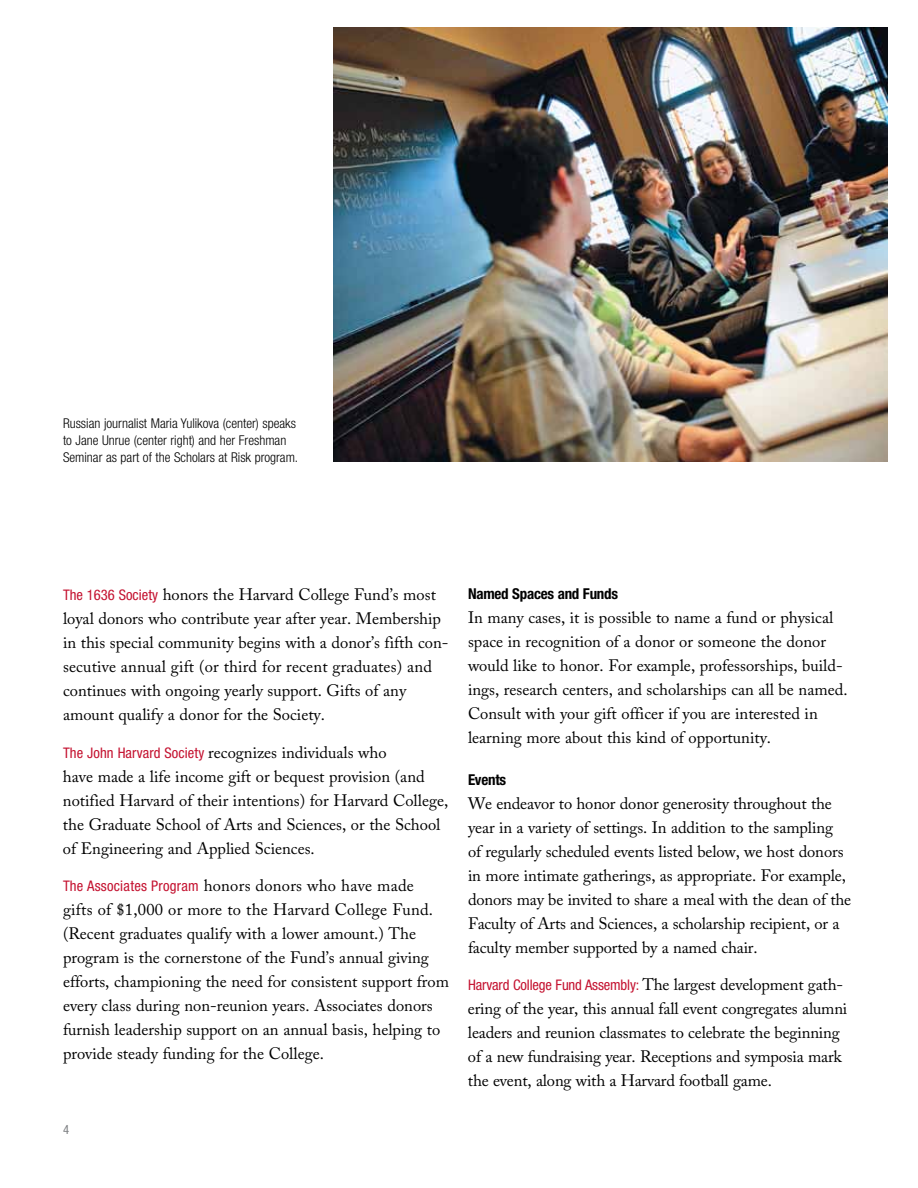
<style>
.page{position:relative;width:918px;height:1188px;background:#fff}
.page>*{position:absolute;margin:0;border:0;box-sizing:border-box;transform-origin:0 0}
.t1{font:16.5px/24px "Adobe Caslon Pro";color:#000}
.t2{font:700 condensed 15px "Helvetica Neue LT Std";letter-spacing:-.015em;color:#000}
.t3{font:condensed 14.7px "Helvetica Neue LT Std";letter-spacing:-.01em;color:#c41230}
.t4{font:300 condensed 13.5px/17.2px "Helvetica Neue LT Std";color:#000}
.t5{font:condensed 12.75px "Helvetica Neue LT Std";color:#808285}
.s1{font-family:"Helvetica Neue LT Std";font-stretch:condensed;font-size:14.7px;color:#c41230}
.s2{font-family:"Adobe Caslon Pro";font-stretch:normal;font-size:16.5px;color:#000}
</style>
<div class="page">
<img style="left:333px;top:27px;width:555px;height:435px">
<p class="t4" style="left:63px;top:414px;width:237px">Russian journalist Maria Yulikova (center) speaks to Jane Unrue (center right) and her Freshman<br>Seminar as part of the Scholars at Risk program.</p>
<p class="t1" style="left:63px;top:582px;width:387px"><span class="s1">The 1636 Society</span> honors the Harvard College Fund’s most loyal donors who contribute year after year. Membership in this special community begins with a donor’s fifth con&shy;secutive annual gift (or third for recent graduates) and continues with ongoing yearly support. Gifts of any amount qualify a donor for the Society.</p>
<p class="t1" style="left:63px;top:740px;width:387px"><span class="s1">The John Harvard Society</span> recognizes individuals who<br>have made a life income gift or bequest provision (and notified Harvard of their intentions) for Harvard College, the Graduate School of Arts and Sciences, or the School of Engineering and Applied Sciences.</p>
<p class="t1" style="left:63px;top:873px;width:388px"><span class="s1">The Associates Program</span> honors donors who have made<br>gifts of $1,000 or more to the Harvard College Fund. (Recent graduates qualify with a lower amount.) The program is the cornerstone of the Fund’s annual giving efforts, championing the need for consistent support from every class during non-reunion years. Associates donors furnish leadership support on an annual basis, helping to provide steady funding for the College.</p>
<p class="t5" style="left:63px;top:1122px;width:8px">4</p>
<p class="t2" style="left:468px;top:584px;width:152px">Named Spaces and Funds</p>
<p class="t1" style="left:468px;top:605px;width:381px">In many cases, it is possible to name a fund or physical space in recognition of a donor or someone the donor would like to honor. For example, professorships, build&shy;ings, research centers, and scholarships can all be named.<br>Consult with your gift officer if you are interested in learning more about this kind of opportunity.</p>
<p class="t2" style="left:468px;top:770px;width:40px">Events</p>
<p class="t1" style="left:468px;top:791px;width:385px">We endeavor to honor donor generosity throughout the year in a variety of settings. In addition to the sampling<br>of regularly scheduled events listed below, we host donors in more intimate gatherings, as appropriate. For example, donors may be invited to share a meal with the dean of the Faculty of Arts and Sciences, a scholarship recipient, or a faculty member supported by a named chair.</p>
<p class="t3" style="left:468px;top:977px;width:377px">Harvard College Fund Assembly: <span class="s2">The largest development gath-</span></p>
<p class="t1" style="left:468px;top:997px;width:381px">ering of the year, this annual fall event congregates alumni leaders and reunion classmates to celebrate the beginning of a new fundraising year. Receptions and symposia mark the event, along with a Harvard football game.</p>
</div>
